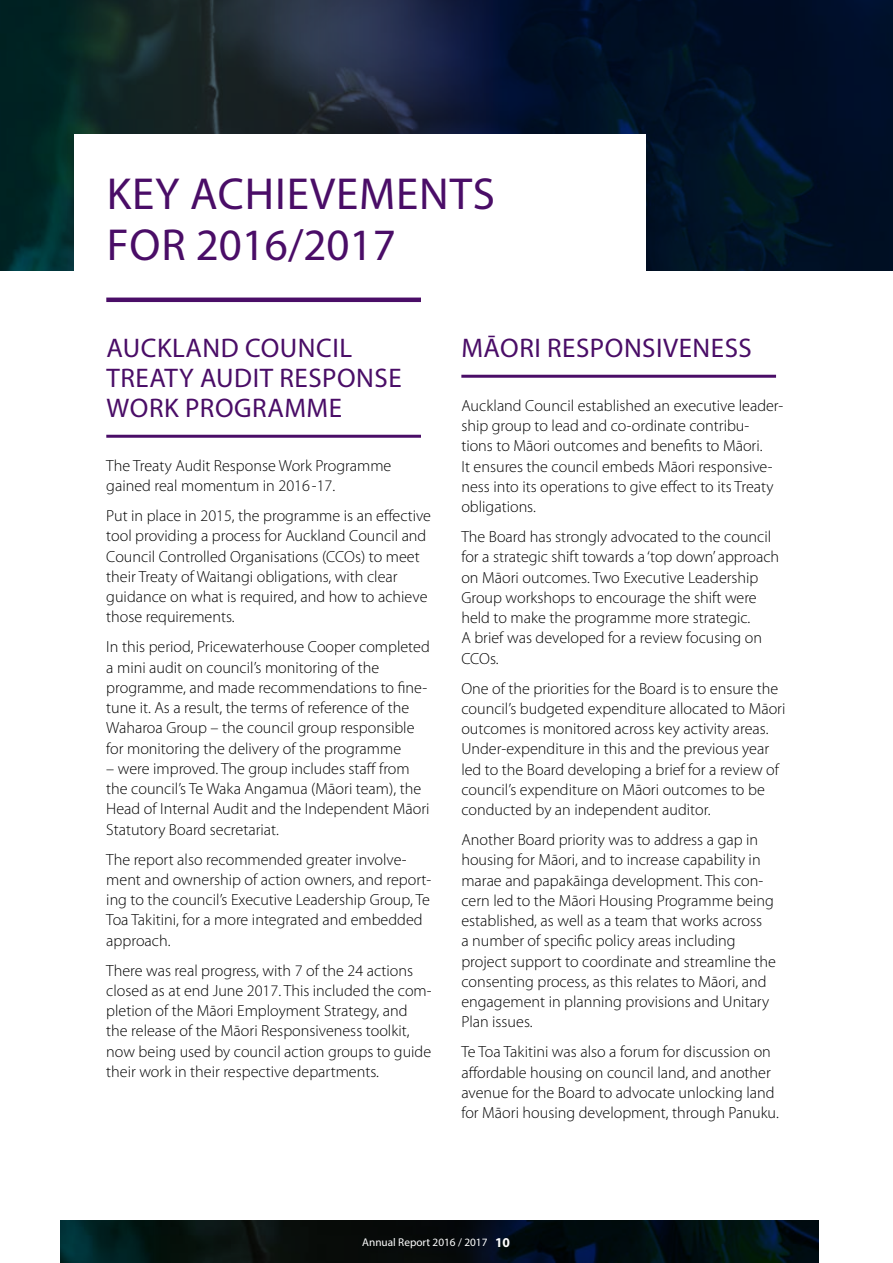
<style>
.page{position:relative;width:893px;height:1263px;background:#fff}
.page>*{position:absolute;margin:0;border:0;box-sizing:border-box;transform-origin:0 0}
.t1{font:45px/51px "Myriad Pro";letter-spacing:.02em;color:#4a0d67}
.t2{font:27px/30px "Myriad Pro";letter-spacing:.02em;color:#4a0d67}
.t3{font:300 16.2px/20.2px "Myriad Pro";color:#000}
.t4{font:11.25px "Myriad Pro";color:#fff}
.s1{font-weight:700;font-size:13.5px}
</style>
<div class="page">
<svg style="left:60px;top:1220px;width:759px;height:43px;background:#031013"></svg>
<svg style="left:0;top:0;width:893px;height:271px;background:#091b2b"></svg>
<div style="left:74px;top:134px;width:572px;height:150px;background:#fff"></div>
<hr style="left:106px;top:298px;width:315px;height:4px;background:#4a0d67">
<hr style="left:106px;top:435px;width:315px;height:3px;background:#4a0d67">
<hr style="left:461px;top:375px;width:315px;height:3px;background:#4a0d67">
<h1 class="t1" style="left:107px;top:167px;width:390px">KEY ACHIEVEMENTS<br>FOR 2016/2017</h1>
<h2 class="t2" style="left:107px;top:333px;width:297px">AUCKLAND COUNCIL<br>TREATY AUDIT RESPONSE<br>WORK PROGRAMME</h2>
<p class="t3" style="left:106px;top:455px;width:287px">The Treaty Audit Response Work Programme gained real momentum in 2016 -17.</p>
<p class="t3" style="left:106px;top:505px;width:326px">Put in place in 2015, the programme is an effective tool providing a process for Auckland Council and Council Controlled Organisations (CCOs) to meet their Treaty of Waitangi obligations, with clear guidance on what is required, and how to achieve those requirements.</p>
<p class="t3" style="left:106px;top:637px;width:325px">In this period, Pricewaterhouse Cooper completed a mini audit on council’s monitoring of the programme, and made recommendations to fine&shy;tune it. As a result, the terms of reference of the Waharoa Group – the council group responsible for monitoring the delivery of the programme</p>
<p class="t3" style="left:106px;top:758px;width:325px">– were improved. The group includes staff from the council’s Te Waka Angamua (Māori team), the Head of Internal Audit and the Independent Māori Statutory Board secretariat.</p>
<p class="t3" style="left:106px;top:849px;width:326px">The report also recommended greater involve&shy;ment and ownership of action owners, and report&shy;ing to the council’s Executive Leadership Group, Te Toa Takitini, for a more integrated and embedded approach.</p>
<p class="t3" style="left:106px;top:960px;width:327px">There was real progress, with 7 of the 24 actions closed as at end June 2017. This included the com&shy;pletion of the Māori Employment Strategy, and the release of the Māori Responsiveness toolkit, now being used by council action groups to guide their work in their respective departments.</p>
<h2 class="t2" style="left:462px;top:333px;width:292px">MĀORI RESPONSIVENESS</h2>
<p class="t3" style="left:461px;top:395px;width:323px">Auckland Council established an executive leader&shy;ship group to lead and co-ordinate contribu&shy;tions to Māori outcomes and benefits to Māori.<br>It ensures the council embeds Māori responsive&shy;ness into its operations to give effect to its Treaty obligations.</p>
<p class="t3" style="left:461px;top:526px;width:319px">The Board has strongly advocated to the council for a strategic shift towards a ‘top down’ approach on Māori outcomes. Two Executive Leadership Group workshops to encourage the shift were held to make the programme more strategic.<br>A brief was developed for a review focusing on CCOs.</p>
<p class="t3" style="left:461px;top:678px;width:326px">One of the priorities for the Board is to ensure the council’s budgeted expenditure allocated to Māori outcomes is monitored across key activity areas.<br>Under-expenditure in this and the previous year led to the Board developing a brief for a review of council’s expenditure on Māori outcomes to be conducted by an independent auditor.</p>
<p class="t3" style="left:461px;top:829px;width:316px">Another Board priority was to address a gap in housing for Māori, and to increase capability in marae and papakāinga development. This con&shy;cern led to the Māori Housing Programme being established, as well as a team that works across<br>a number of specific policy areas including project support to coordinate and streamline the consenting process, as this relates to Māori, and engagement in planning provisions and Unitary Plan issues.</p>
<p class="t3" style="left:461px;top:1042px;width:319px">Te Toa Takitini was also a forum for discussion on affordable housing on council land, and another avenue for the Board to advocate unlocking land for Māori housing development, through Panuku.</p>
<p class="t4" style="left:362px;top:1235px;width:149px">Annual Report 2016 / 2017 <span class="s1">10</span></p>
</div>
